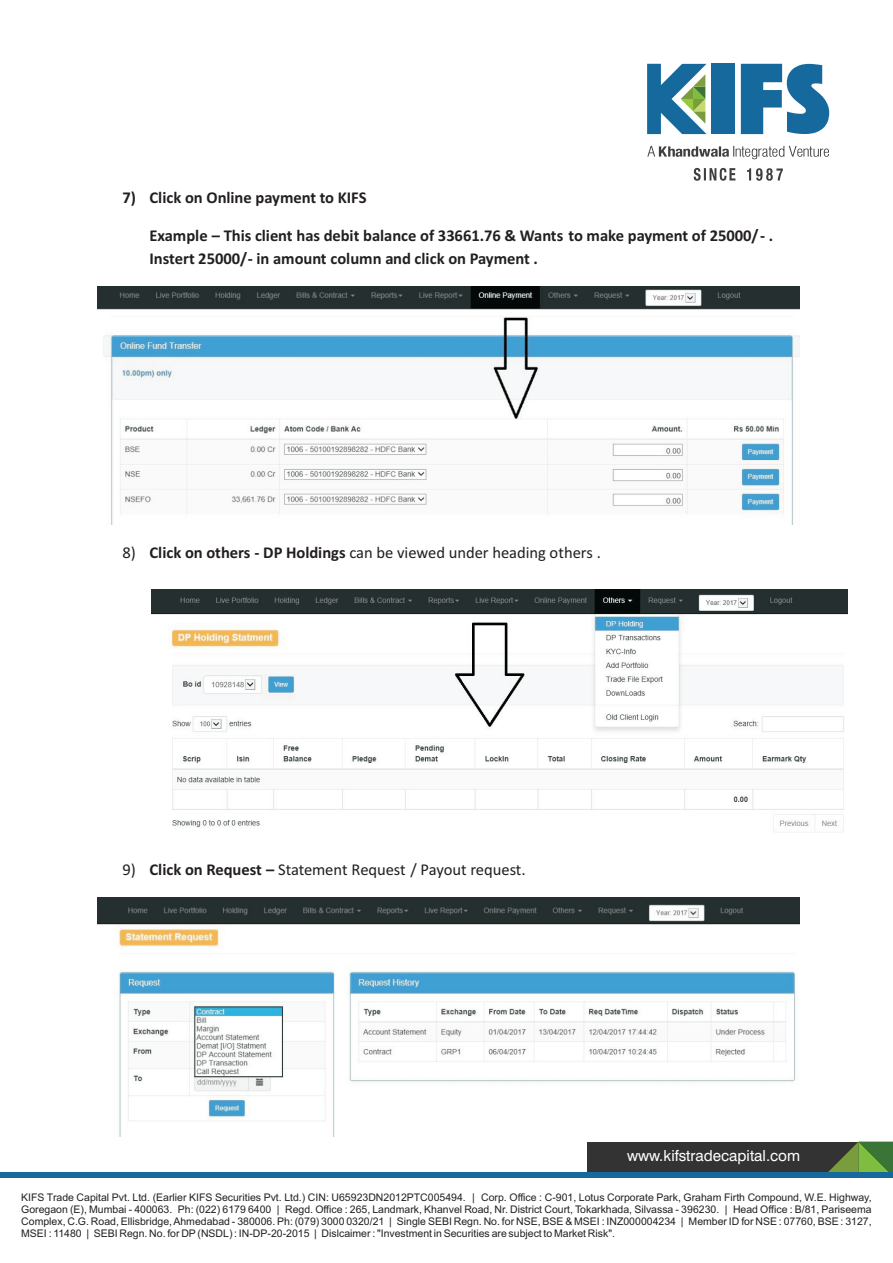
<style>
.page{position:relative;width:893px;height:1263px;background:#fff}
.page>*{position:absolute;margin:0;border:0;box-sizing:border-box;transform-origin:0 0}
.t1{font:700 16.5px/23.4px "Calibri";color:#231f20}
.t2{font:16.5px "Calibri";letter-spacing:-.005em;color:#231f20}
.t3{font:15.3px "Swiss 721 BT";color:#fff}
.t4{font:10.5px/11.7px "Arial";color:#231f20;text-align:justify}
.s1{font-weight:700}
</style>
<div class="page">
<img style="left:98px;top:286px;width:702px;height:239px">
<img style="left:152px;top:589px;width:695px;height:244px">
<img style="left:98px;top:898px;width:702px;height:239px">
<div style="left:711px;top:64px;width:24px;height:70px;background:#15699c"></div>
<svg style="left:741px;top:64px;width:88px;height:70px"></svg>
<svg style="left:647px;top:64px;width:59px;height:70px"></svg>
<svg style="left:647px;top:146px;width:182px;height:13px"></svg>
<svg style="left:694px;top:168px;width:89px;height:13px"></svg>
<div style="left:588px;top:1142px;width:305px;height:31px;background:#323332"></div>
<svg style="left:824px;top:1142px;width:69px;height:31px"></svg>
<div style="left:0;top:1173px;width:893px;height:5px;background:#15699c"></div>
<h1 class="t1" style="left:123px;top:187px;width:245px">7) Click on Online payment to KIFS</h1>
<h1 class="t1" style="left:149px;top:225px;width:625px">Example – This client has debit balance of 33661.76 &amp; Wants to make payment of 25000/- .<br>Instert 25000/- in amount column and click on Payment .</h1>
<h1 class="t2" style="left:123px;top:546px;width:480px">8) <span class="s1">Click on others - DP Holdings</span> can be viewed under heading others .</h1>
<h1 class="t2" style="left:123px;top:863px;width:405px">9) <span class="s1">Click on Request –</span> Statement Request / Payout request.</h1>
<h2 class="t3" style="left:627px;top:1150px;width:175px">www.kifstradecapital.com</h2>
<p class="t4" style="left:21px;top:1193px;width:852px">KIFS Trade Capital Pvt. Ltd. (Earlier KIFS Securities Pvt. Ltd.) CIN: U65923DN2012PTC005494. | Corp. Office : C-901, Lotus Corporate Park, Graham Firth Compound, W.E. Highway, Goregaon (E), Mumbai - 400063. Ph: (022) 6179 6400 | Regd. Office : 265, Landmark, Khanvel Road, Nr. District Court, Tokarkhada, Silvassa - 396230. | Head Office : B/81, Pariseema Complex, C.G. Road, Ellisbridge, Ahmedabad - 380006. Ph: (079) 3000 0320/21 | Single SEBI Regn. No. for NSE, BSE &amp; MSEI : INZ000004234 | Member ID for NSE : 07760, BSE : 3127, MSEI : 11480 | SEBI Regn. No. for DP(NSDL) : IN-DP-20-2015 | Dislcaimer : "Investment in Securities are subject to Market Risk".</p>
</div>
